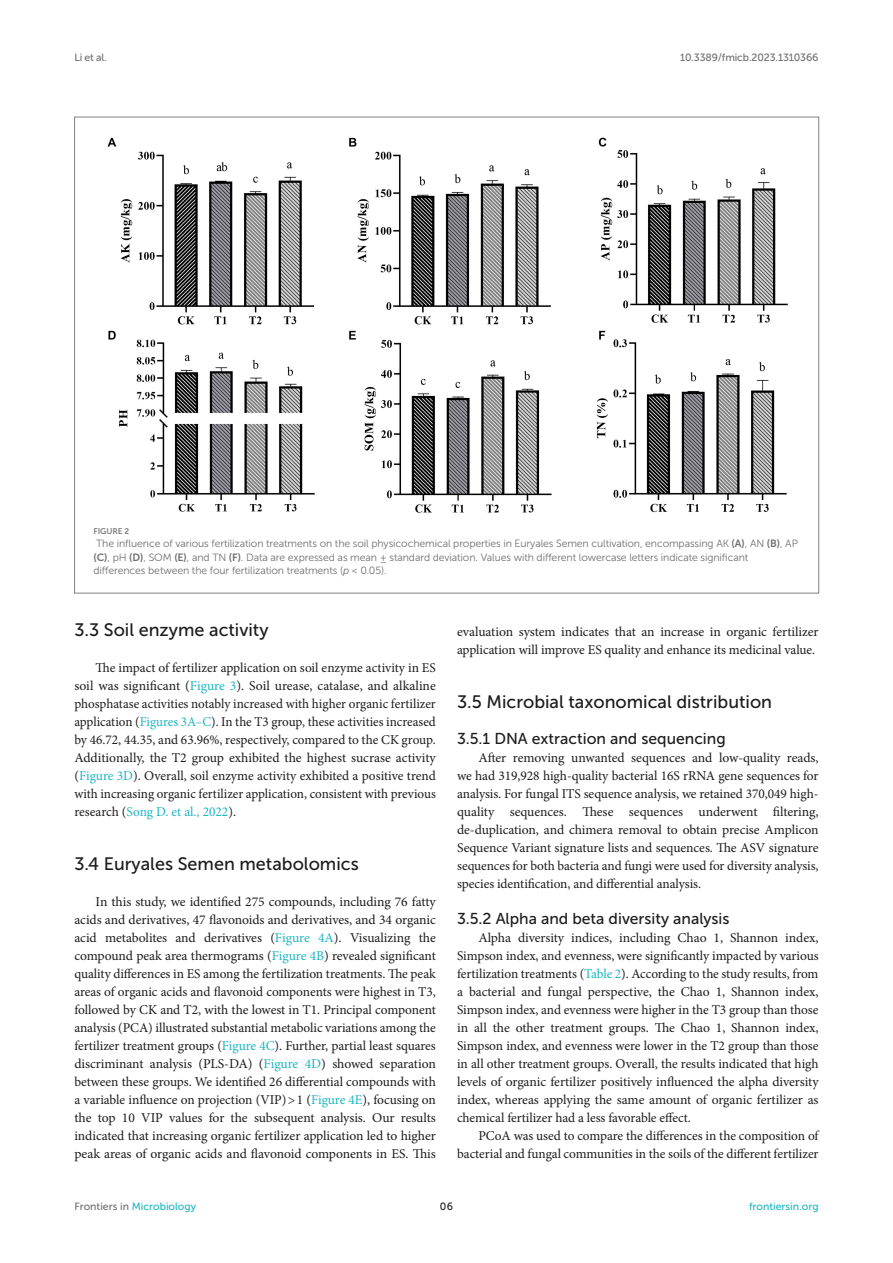
<style>
.page{position:relative;width:893px;height:1263px;background:#fff}
.page>*{position:absolute;margin:0;border:0;box-sizing:border-box;transform-origin:0 0}
.HEAD_2{font:18px "Museo Sans 500";color:#1b1c1b}
.HEAD_3{font:15.75px "Museo Sans 500";color:#1b1c1b}
.HEAD_3_after_HEAD_2{font:15.75px "Museo Sans 500";color:#1b1c1b}
.TEXT_FLUSH{font:13.5px/18px "Minion Pro";letter-spacing:-.005em;color:#1b1c1b;text-align:justify}
.TEXT{font:13.5px/18px "Minion Pro";letter-spacing:-.005em;color:#1b1c1b;text-align:right}
.FIG_LEG{font:10.5px/13.5px "Museo Sans 300";letter-spacing:-.01em;color:#706f70}
.t1{font:10.5px "Museo Sans 500";color:#1db5c3}
.t2{font:10.5px "Museo Sans 500";letter-spacing:-.015em;color:#706f70}
.t3{font:10.5px "Museo Sans 500";color:#1b1c1b}
.FIG_HD{font:8.25px "Museo Sans 700";letter-spacing:-.01em;color:#7e7f7f}
.s1{font-family:"Museo Sans 700"}
.s2{font-style:italic}
.s3{color:#1db5c3}
.s4{color:#706f70}
</style>
<div class="page">
<img style="left:107px;top:137px;width:681px;height:376px">
<p class="t2" style="left:74px;top:51px;width:34px">Li et al.</p>
<p class="t2" style="left:680px;top:51px;width:140px">10.3389/fmicb.2023.1310366</p>
<p class="FIG_HD" style="left:94px;top:526px;width:37px">FIGURE 2</p>
<p class="FIG_LEG" style="left:94px;top:537px;width:706px">The influence of various fertilization treatments on the soil physicochemical properties in Euryales Semen cultivation, encompassing AK <span class="s1">(A)</span>, AN <span class="s1">(B)</span>, AP <span class="s1">(C)</span>, pH <span class="s1">(D)</span>, SOM <span class="s1">(E)</span>, and TN <span class="s1">(F)</span>. Data are expressed as mean ± standard deviation. Values with different lowercase letters indicate significant differences between the four fertilization treatments (<span class="s2">p</span> &lt; 0.05).</p>
<p class="HEAD_2" style="left:74px;top:620px;width:196px">3.3 Soil enzyme activity</p>
<p class="TEXT_FLUSH" style="left:74px;top:659px;width:363px;text-indent:21px">The impact of fertilizer application on soil enzyme activity in ES soil was significant (<span class="s3">Figure 3</span>). Soil urease, catalase, and alkaline phosphatase activities notably increased with higher organic fertilizer application (<span class="s3">Figures 3A–C</span>). In the T3 group, these activities increased by 46.72, 44.35, and 63.96%, respectively, compared to the CK group.<br>Additionally, the T2 group exhibited the highest sucrase activity (<span class="s3">Figure 3D</span>). Overall, soil enzyme activity exhibited a positive trend with increasing organic fertilizer application, consistent with previous research (<span class="s3">Song D. et al., 2022</span>).</p>
<p class="HEAD_2" style="left:74px;top:854px;width:286px">3.4 Euryales Semen metabolomics</p>
<p class="TEXT_FLUSH" style="left:74px;top:893px;width:363px;text-indent:21px">In this study, we identified 275 compounds, including 76 fatty acids and derivatives, 47 flavonoids and derivatives, and 34 organic acid metabolites and derivatives (<span class="s3">Figure 4A</span>). Visualizing the compound peak area thermograms (<span class="s3">Figure 4B</span>) revealed significant quality differences in ES among the fertilization treatments. The peak areas of organic acids and flavonoid components were highest in T3, followed by CK and T2, with the lowest in T1. Principal component analysis (PCA) illustrated substantial metabolic variations among the fertilizer treatment groups (<span class="s3">Figure 4C</span>). Further, partial least squares discriminant analysis (PLS-DA) (<span class="s3">Figure 4D</span>) showed separation between these groups. We identified 26 differential compounds with a variable influence on projection (VIP)&gt;1 (<span class="s3">Figure 4E</span>), focusing on the top 10 VIP values for the subsequent analysis. Our results indicated that increasing organic fertilizer application led to higher peak areas of organic acids and flavonoid components in ES. This</p>
<p class="TEXT_FLUSH" style="left:457px;top:623px;width:363px">evaluation system indicates that an increase in organic fertilizer application will improve ES quality and enhance its medicinal value.</p>
<p class="HEAD_2" style="left:457px;top:692px;width:316px">3.5 Microbial taxonomical distribution</p>
<p class="HEAD_3_after_HEAD_2" style="left:457px;top:730px;width:270px">3.5.1 DNA extraction and sequencing</p>
<p class="TEXT_FLUSH" style="left:457px;top:749px;width:363px;text-indent:21px">After removing unwanted sequences and low-quality reads, we had 319,928 high-quality bacterial 16S rRNA gene sequences for analysis. For fungal ITS sequence analysis, we retained 370,049 high&shy;quality sequences. These sequences underwent filtering, de-duplication, and chimera removal to obtain precise Amplicon Sequence Variant signature lists and sequences. The ASV signature sequences for both bacteria and fungi were used for diversity analysis, species identification, and differential analysis.</p>
<p class="HEAD_3" style="left:457px;top:910px;width:274px">3.5.2 Alpha and beta diversity analysis</p>
<p class="TEXT_FLUSH" style="left:457px;top:929px;width:363px;text-indent:21px">Alpha diversity indices, including Chao 1, Shannon index, Simpson index, and evenness, were significantly impacted by various fertilization treatments (<span class="s3">Table 2</span>). According to the study results, from a bacterial and fungal perspective, the Chao 1, Shannon index, Simpson index, and evenness were higher in the T3 group than those in all the other treatment groups. The Chao 1, Shannon index, Simpson index, and evenness were lower in the T2 group than those in all other treatment groups. Overall, the results indicated that high levels of organic fertilizer positively influenced the alpha diversity index, whereas applying the same amount of organic fertilizer as chemical fertilizer had a less favorable effect.</p>
<p class="TEXT" style="left:457px;top:1127px;width:363px">PCoA was used to compare the differences in the composition of bacterial and fungal communities in the soils of the different fertilizer</p>
<p class="t1" style="left:74px;top:1200px;width:123px"><span class="s4">Frontiers in</span> Microbiology</p>
<p class="t3" style="left:440px;top:1200px;width:15px">06</p>
<p class="t1" style="left:749px;top:1200px;width:71px">frontiersin.org</p>
</div>
